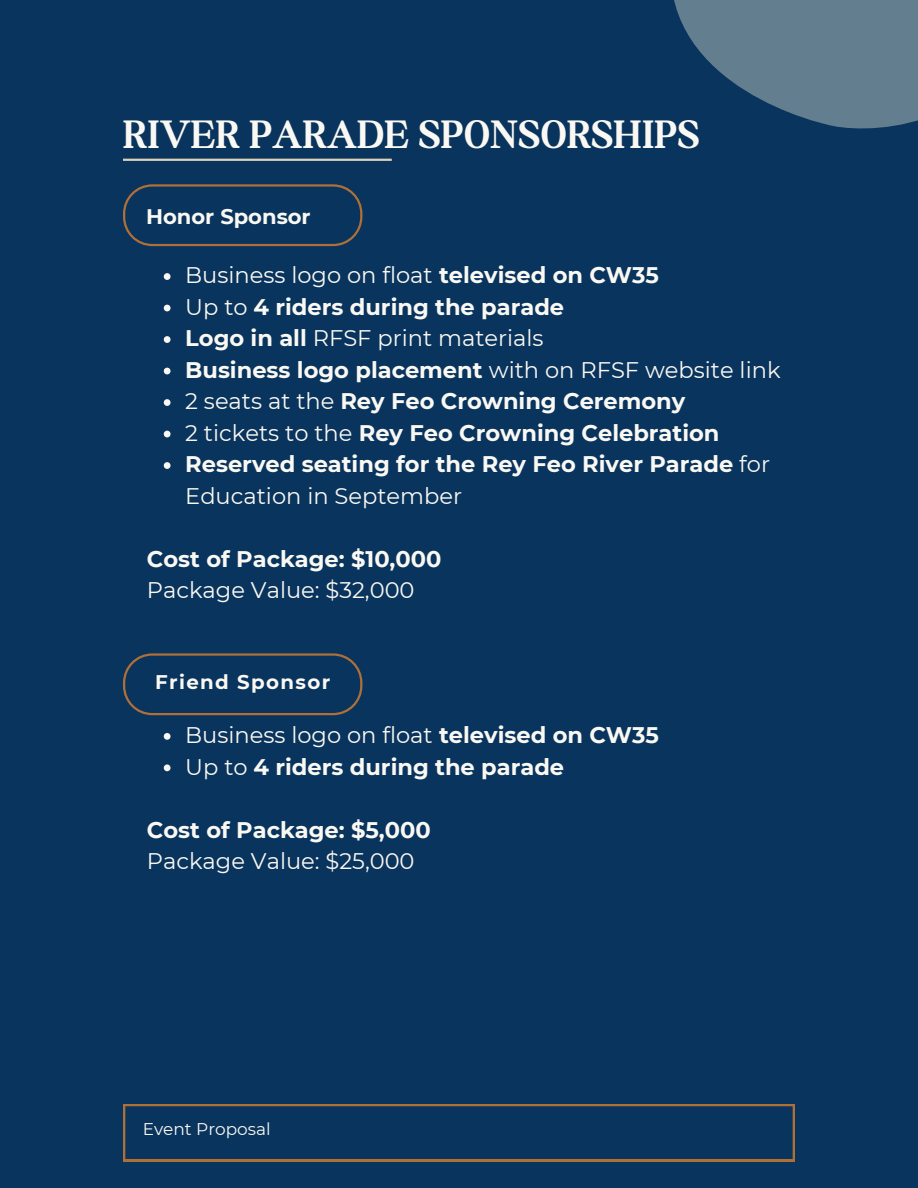
<style>
.page{position:relative;width:918px;height:1188px;background:#09345e}
.page>*{position:absolute;margin:0;border:0;box-sizing:border-box;transform-origin:0 0}
.t1{font:700 42.3px "Boston Angel";letter-spacing:.02em;color:#faf8f2}
.t2{font:700 22.5px/31.5px "Montserrat";color:#faf8f2}
.t3{font:22.5px "Montserrat";color:#faf8f2}
.t4{font:700 21px "Montserrat";color:#faf8f2}
.t5{font:700 19.8px "Montserrat";letter-spacing:.07em;color:#faf8f2}
.t6{font:16.95px "Montserrat";color:#faf8f2}
.s1{font-weight:700}
.s2{font-weight:400}
</style>
<div class="page">
<hr style="left:123px;top:159px;width:269px;height:2px;background:#ddd1b8">
<svg style="left:123px;top:1104px;width:672px;height:57px"></svg>
<svg style="left:123px;top:184px;width:239px;height:62px"></svg>
<svg style="left:674px;top:0;width:244px;height:129px;fill:#637e8f"></svg>
<svg style="left:164px;top:273px;width:7px;height:7px"></svg>
<svg style="left:164px;top:305px;width:7px;height:6px"></svg>
<svg style="left:164px;top:336px;width:7px;height:7px"></svg>
<svg style="left:164px;top:368px;width:7px;height:6px"></svg>
<svg style="left:164px;top:399px;width:7px;height:7px"></svg>
<svg style="left:164px;top:431px;width:7px;height:6px"></svg>
<svg style="left:164px;top:462px;width:7px;height:7px"></svg>
<svg style="left:164px;top:733px;width:7px;height:7px"></svg>
<svg style="left:164px;top:764px;width:7px;height:7px"></svg>
<svg style="left:123px;top:653px;width:239px;height:62px"></svg>
<p class="t1" style="left:123px;top:109px;width:578px">RIVER PARADE SPONSORSHIPS</p>
<h2 class="t4" style="left:146px;top:203px;width:166px">Honor Sponsor</h2>
<p class="t3" style="left:185px;top:262px;width:475px">Business logo on float <span class="s1">televised on CW35</span></p>
<p class="t2" style="left:185px;top:291px;width:380px"><span class="s2">Up to</span> 4 riders during the parade</p>
<p class="t3" style="left:185px;top:325px;width:360px"><span class="s1">Logo in all</span> RFSF print materials</p>
<p class="t2" style="left:185px;top:354px;width:597px">Business logo placement <span class="s2">with on RFSF website link</span></p>
<p class="t2" style="left:185px;top:385px;width:502px"><span class="s2">2 seats at the</span> Rey Feo Crowning Ceremony</p>
<p class="t2" style="left:185px;top:417px;width:536px"><span class="s2">2 tickets to the</span> Rey Feo Crowning Celebration</p>
<p class="t2" style="left:185px;top:448px;width:586px">Reserved seating for the Rey Feo River Parade <span class="s2">for<br>Education in September</span></p>
<h3 class="t2" style="left:147px;top:543px;width:296px">Cost of Package: $10,000<br><span class="s2">Package Value: $32,000</span></h3>
<h3 class="t5" style="left:155px;top:670px;width:177px">Friend Sponsor</h3>
<h4 class="t3" style="left:185px;top:721px;width:475px">Business logo on float <span class="s1">televised on CW35</span></h4>
<p class="t2" style="left:185px;top:751px;width:380px"><span class="s2">Up to</span> 4 riders during the parade</p>
<p class="t2" style="left:147px;top:814px;width:285px">Cost of Package: $5,000<br><span class="s2">Package Value: $25,000</span></p>
<h1 class="t6" style="left:143px;top:1119px;width:130px">Event Proposal</h1>
</div>
